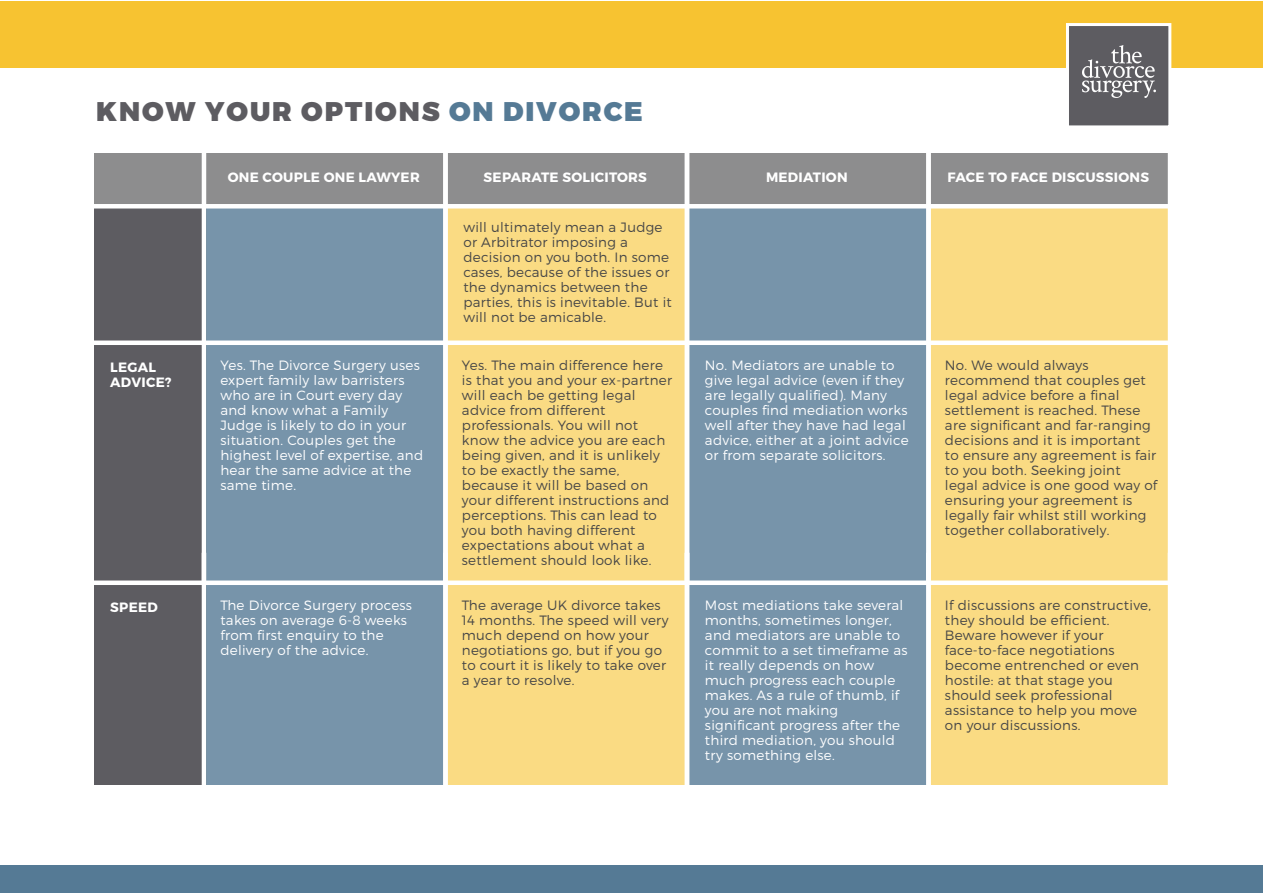
<style>
.page{position:relative;width:1263px;height:893px;background:#fff}
.page>*{position:absolute;margin:0;border:0;box-sizing:border-box;transform-origin:0 0}
.t1{font:900 27px "Montserrat";letter-spacing:.07em;color:#5d5c61}
.t2{font:300 13.5px/15px "Montserrat";letter-spacing:.02em;color:#474747}
.t3{font:300 13.5px/15px "Montserrat";letter-spacing:.02em;color:#fff}
.t4{font:700 13.5px/15px "Montserrat";letter-spacing:.02em;color:#fff}
.s1{color:#557a95}
</style>
<div class="page">
<div style="left:0;top:2px;width:1263px;height:66px;background:#f7c331"></div>
<div style="left:1066px;top:23px;width:105px;height:105px;background:#5d5c61;border:3px solid #fff"></div>
<img style="left:1082px;top:46px;width:73px;height:51px">
<div style="left:94px;top:196px;width:112px;height:391px;background:#5d5c61"></div>
<div style="left:204px;top:196px;width:241px;height:391px;background:#7794aa"></div>
<div style="left:445px;top:196px;width:242px;height:391px;background:#fadb83"></div>
<div style="left:687px;top:196px;width:241px;height:391px;background:#7794aa"></div>
<div style="left:928px;top:196px;width:242px;height:391px;background:#fadb83"></div>
<div style="left:94px;top:153px;width:1076px;height:55px;background:#8d8d8e"></div>
<div style="left:202px;top:147px;width:246px;height:442px;border:4px solid #fff"></div>
<div style="left:443px;top:147px;width:246px;height:442px;border:4px solid #fff"></div>
<div style="left:685px;top:147px;width:246px;height:442px;border:4px solid #fff"></div>
<div style="left:926px;top:147px;width:246px;height:442px;border:4px solid #fff"></div>
<div style="left:90px;top:204px;width:1083px;height:5px;background:#fff"></div>
<hr style="left:90px;top:341px;width:1083px;height:4px;background:#fff">
<div style="left:94px;top:585px;width:112px;height:200px;background:#5d5c61"></div>
<div style="left:204px;top:585px;width:241px;height:200px;background:#7794aa"></div>
<div style="left:445px;top:585px;width:242px;height:200px;background:#fadb83"></div>
<div style="left:687px;top:585px;width:241px;height:200px;background:#7794aa"></div>
<div style="left:928px;top:585px;width:242px;height:200px;background:#fadb83"></div>
<div style="left:202px;top:551px;width:246px;height:279px;border:4px solid #fff"></div>
<div style="left:443px;top:551px;width:246px;height:279px;border:4px solid #fff"></div>
<div style="left:685px;top:551px;width:246px;height:279px;border:4px solid #fff"></div>
<div style="left:926px;top:551px;width:246px;height:279px;border:4px solid #fff"></div>
<hr style="left:90px;top:581px;width:1083px;height:4px;background:#fff">
<div style="left:0;top:866px;width:1263px;height:27px;background:#557a95"></div>
<h1 class="t1" style="left:96px;top:95px;width:548px">KNOW YOUR OPTIONS <span class="s1">ON DIVORCE</span></h1>
<p class="t4" style="left:228px;top:170px;width:193px">ONE COUPLE ONE LAWYER</p>
<p class="t4" style="left:484px;top:170px;width:165px">SEPARATE SOLICITORS</p>
<p class="t4" style="left:766px;top:170px;width:83px">MEDIATION</p>
<p class="t4" style="left:947px;top:170px;width:203px">FACE TO FACE DISCUSSIONS</p>
<p class="t4" style="left:110px;top:360px;width:63px">LEGAL<br>ADVICE?</p>
<p class="t2" style="left:463px;top:220px;width:210px">will ultimately mean a Judge or Arbitrator imposing a decision on you both. In some cases, because of the issues or the dynamics between the parties, this is inevitable. But it will not be amicable.</p>
<p class="t3" style="left:220px;top:358px;width:204px">Yes. The Divorce Surgery uses expert family law barristers who are in Court every day and know what a Family<br>Judge is likely to do in your situation. Couples get the highest level of expertise, and hear the same advice at the same time.</p>
<p class="t2" style="left:462px;top:358px;width:212px">Yes. The main difference here is that you and your ex-partner will each be getting legal advice from different professionals. You will not know the advice you are each being given, and it is unlikely to be exactly the same, because it will be based on your different instructions and perceptions. This can lead to you both having different expectations about what a settlement should look like.</p>
<p class="t3" style="left:705px;top:358px;width:205px">No. Mediators are unable to give legal advice (even if they are legally qualified). Many couples find mediation works well after they have had legal advice, either at a joint advice or from separate solicitors.</p>
<p class="t2" style="left:945px;top:358px;width:214px">No. We would always recommend that couples get legal advice before a final settlement is reached. These are significant and far-ranging decisions and it is important to ensure any agreement is fair to you both. Seeking joint<br>legal advice is one good way of ensuring your agreement is legally fair whilst still working together collaboratively.</p>
<p class="t4" style="left:110px;top:600px;width:49px">SPEED</p>
<p class="t3" style="left:220px;top:598px;width:193px">The Divorce Surgery process takes on average 6-8 weeks from first enquiry to the delivery of the advice.</p>
<p class="t2" style="left:462px;top:598px;width:208px">The average UK divorce takes<br>14 months. The speed will very much depend on how your negotiations go, but if you go to court it is likely to take over a year to resolve.</p>
<p class="t3" style="left:705px;top:598px;width:204px">Most mediations take several months, sometimes longer, and mediators are unable to commit to a set timeframe as it really depends on how much progress each couple makes. As a rule of thumb, if you are not making significant progress after the third mediation, you should try something else.</p>
<p class="t2" style="left:945px;top:598px;width:207px">If discussions are constructive, they should be efficient.<br>Beware however if your face-to-face negotiations become entrenched or even hostile: at that stage you should seek professional assistance to help you move on your discussions.</p>
</div>
